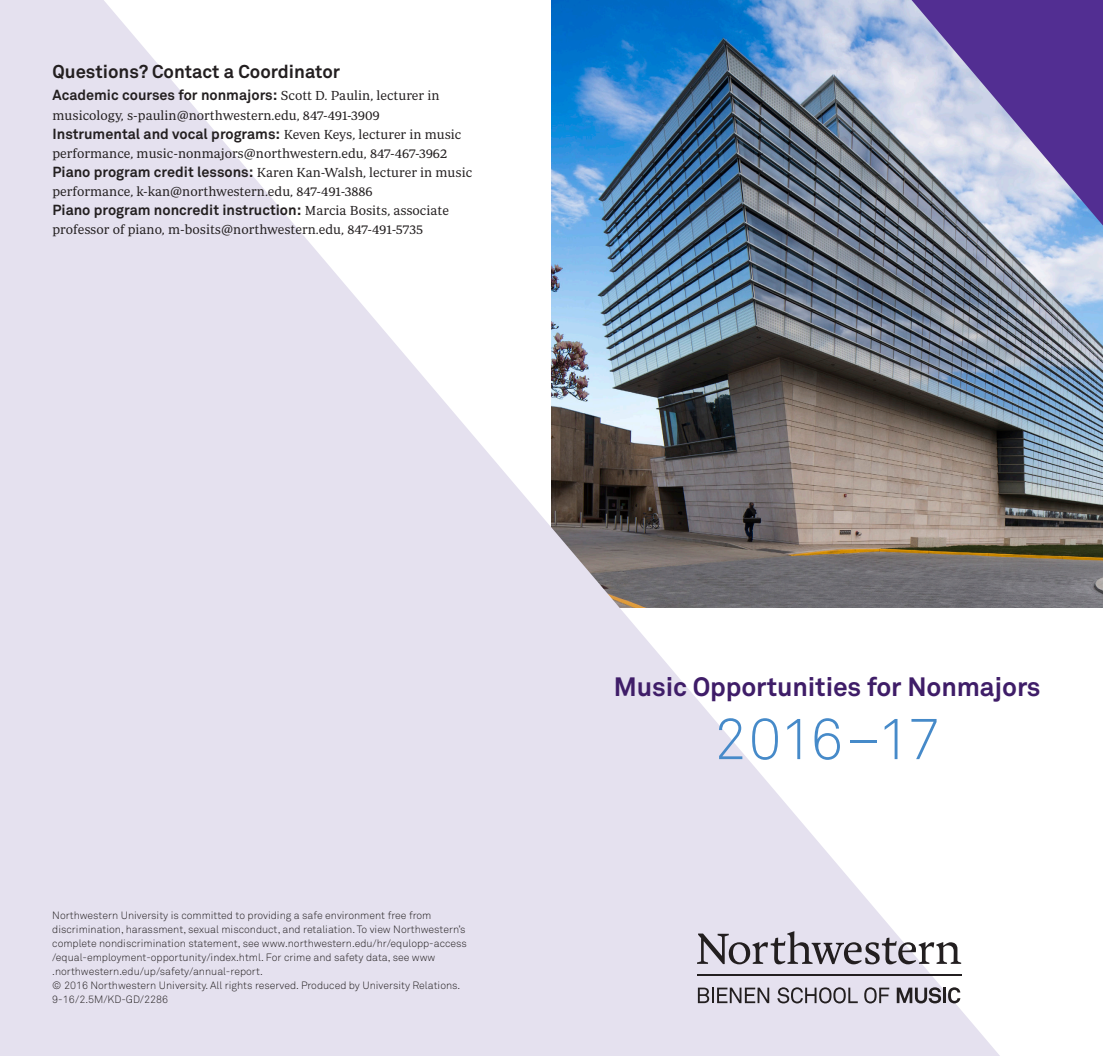
<style>
.page{position:relative;width:1103px;height:1056px;background:#fff}
.page>*{position:absolute;margin:0;border:0;box-sizing:border-box;transform-origin:0 0}
.t1{font:300 57.75px "Akkurat Pro";letter-spacing:-.03em;color:#468ac9}
.t2{font:700 26.25px "Akkurat Pro";letter-spacing:-.005em;color:#3f1d68}
.t3{font:700 18.38px "Akkurat Pro";color:#231f20}
.t4{font:700 14.35px "Akkurat Pro";color:#231f20}
.t5{font:13.3px/19.1px "Periodico Text Lg";color:#231f20}
.t6{font:300 10.5px/14px "Akkurat Pro";color:#231f20}
.s1{font-family:"Periodico Text Lg";font-weight:400;font-size:13.3px}
.s2{font-family:"Akkurat Pro";font-weight:700;font-size:14.35px}
</style>
<div class="page">
<img style="left:1000px;top:225px;width:102px;height:382px">
<img style="left:0;top:0;width:1000px;height:1055px">
<svg style="left:911px;top:0;width:191px;height:225px;background:#897cb8"></svg>
<div style="left:0;top:412px;width:551px;height:643px;background:#e5e1ef"></div>
<svg style="left:698px;top:987px;width:71px;height:15px"></svg>
<svg style="left:777px;top:987px;width:80px;height:16px"></svg>
<svg style="left:864px;top:987px;width:25px;height:16px"></svg>
<svg style="left:896px;top:987px;width:45px;height:16px"></svg>
<hr style="left:943px;top:987px;width:3px;height:15px;background:#231f20">
<svg style="left:948px;top:987px;width:12px;height:16px"></svg>
<svg style="left:697px;top:931px;width:264px;height:33px;background:#b6b3bb"></svg>
<hr style="left:697px;top:974px;width:264px;height:1px;background:#231f20">
<p class="t3" style="left:52px;top:60px;width:289px">Questions? Contact a Coordinator</p>
<p class="t4" style="left:52px;top:87px;width:388px">Academic courses for nonmajors: <span class="s1">Scott D. Paulin, lecturer in</span></p>
<p class="t5" style="left:52px;top:105px;width:329px">musicology, s-paulin@northwestern.edu, 847-491-3909</p>
<p class="t4" style="left:52px;top:125px;width:410px">Instrumental and vocal programs: <span class="s1">Keven Keys, lecturer in music</span></p>
<p class="t5" style="left:52px;top:143px;width:396px">performance, music-nonmajors@northwestern.edu, 847-467-3962</p>
<p class="t5" style="left:52px;top:162px;width:421px"><span class="s2">Piano program credit lessons:</span> Karen Kan-Walsh, lecturer in music performance, k-kan@northwestern.edu, 847-491-3886</p>
<p class="t4" style="left:52px;top:201px;width:398px">Piano program noncredit instruction: <span class="s1">Marcia Bosits, associate</span></p>
<p class="t5" style="left:52px;top:219px;width:372px">professor of piano, m-bosits@northwestern.edu, 847-491-5735</p>
<p class="t6" style="left:52px;top:907px;width:416px">Northwestern University is committed to providing a safe environment free from discrimination, harassment, sexual misconduct, and retaliation. To view Northwestern’s complete nondiscrimination statement, see www.northwestern.edu/hr/equlopp-access /equal-employment-opportunity/index.html. For crime and safety data, see www .northwestern.edu/up/safety/annual-report.</p>
<p class="t6" style="left:52px;top:977px;width:409px">© 2016 Northwestern University. All rights reserved. Produced by University Relations.<br>9-16/2.5M/KD-GD/2286</p>
<p class="t2" style="left:614px;top:670px;width:428px">Music Opportunities for Nonmajors</p>
<p class="t1" style="left:713px;top:704px;width:229px">2016–17</p>
</div>
